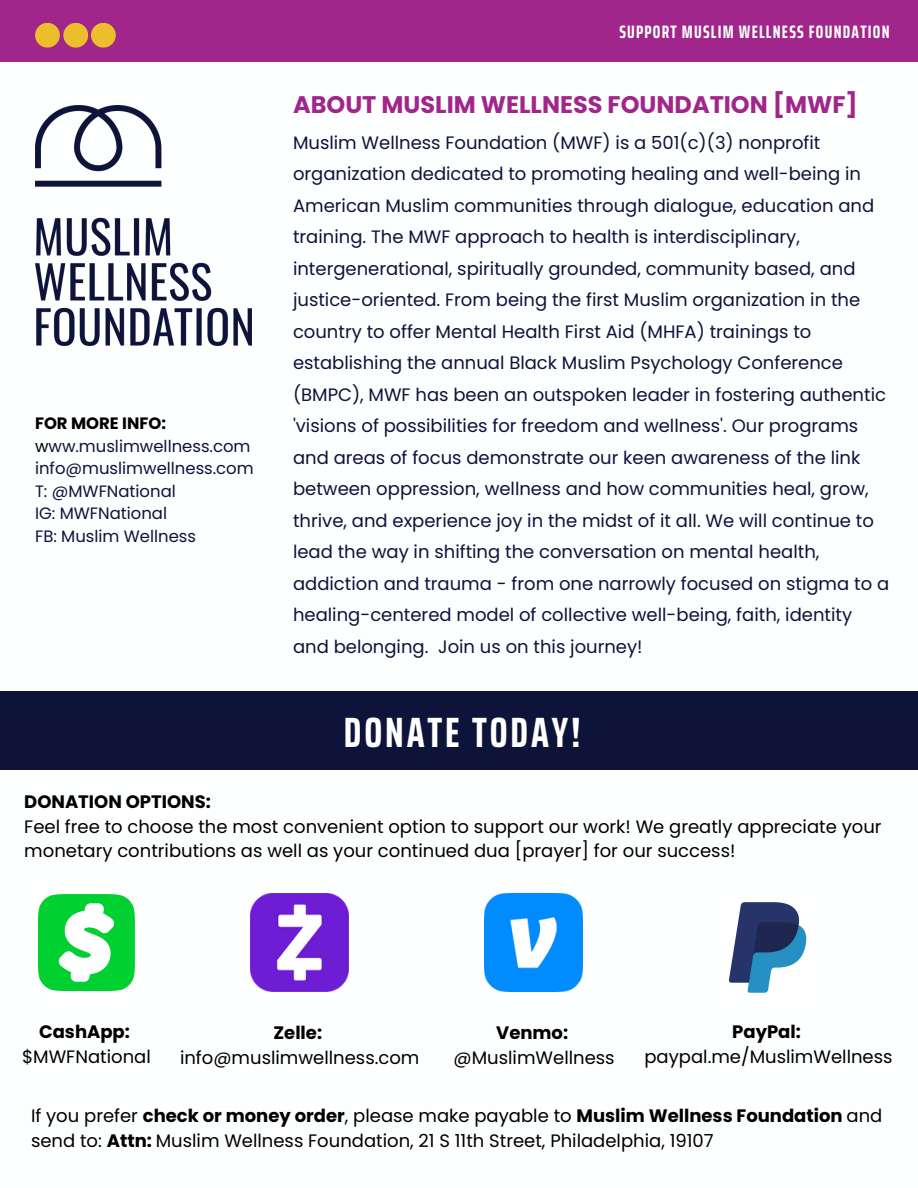
<style>
.page{position:relative;width:918px;height:1188px;background:#fff}
.page>*{position:absolute;margin:0;border:0;box-sizing:border-box;transform-origin:0 0}
.t1{font:700 extra-condensed 42.45px "Saira";letter-spacing:.07em;color:#fff}
.t2{font:700 24px "Poppins";color:#a0268b}
.t3{font:18px/31.5px "Poppins";color:#0e133a}
.t4{font:18px/24.8px "Poppins";color:#000}
.t5{font:700 18px "Poppins";color:#000}
.t6{font:700 extra-condensed 18px "Saira";letter-spacing:.07em;color:#fff}
.t7{font:16.5px "Poppins";color:#0e133a}
.t8{font:700 16.5px "Poppins";color:#000}
.s1{color:#000}
.s2{font-weight:700}
</style>
<div class="page">
<div style="left:0;top:0;width:918px;height:62px;background:#a0268b"></div>
<div style="left:35px;top:23px;width:25px;height:25px;background:#edbe2c;border-radius:50%"></div>
<div style="left:63px;top:23px;width:25px;height:25px;background:#edbe2c;border-radius:50%"></div>
<div style="left:91px;top:23px;width:25px;height:25px;background:#edbe2c;border-radius:50%"></div>
<img style="left:35px;top:106px;width:216px;height:239px">
<div style="left:0;top:691px;width:918px;height:78px;background:#0e133a"></div>
<svg style="left:38px;top:894px;width:97px;height:97px"></svg>
<img style="left:485px;top:894px;width:98px;height:98px">
<img style="left:251px;top:894px;width:97px;height:98px">
<img style="left:728px;top:902px;width:79px;height:91px">
<p class="t8" style="left:35px;top:412px;width:132px">FOR MORE INFO:</p>
<p class="t7" style="left:35px;top:435px;width:217px"><span class="s1">w</span>ww.muslimwellness.com</p>
<p class="t7" style="left:35px;top:457px;width:220px">info@muslimwellness.com</p>
<p class="t7" style="left:35px;top:480px;width:142px">T: @MWFNational</p>
<p class="t7" style="left:35px;top:502px;width:134px">IG: MWFNational</p>
<p class="t7" style="left:35px;top:525px;width:163px">FB: Muslim Wellness</p>
<p class="t6" style="left:619px;top:17px;width:272px">SUPPORT MUSLIM WELLNESS FOUNDATION</p>
<p class="t2" style="left:293px;top:87px;width:566px">ABOUT MUSLIM WELLNESS FOUNDATION [MWF]</p>
<p class="t3" style="left:293px;top:127px;width:598px">Muslim Wellness Foundation (MWF) is a 501(c)(3) nonprofit organization dedicated to promoting healing and well-being in American Muslim communities through dialogue, education and training. The MWF approach to health is interdisciplinary, intergenerational, spiritually grounded, community based, and justice-oriented. From being the first Muslim organization in the country to offer Mental Health First Aid (MHFA) trainings to establishing the annual Black Muslim Psychology Conference (BMPC), MWF has been an outspoken leader in fostering authentic 'visions of possibilities for freedom and wellness'. Our programs and areas of focus demonstrate our keen awareness of the link between oppression, wellness and how communities heal, grow, thrive, and experience joy in the midst of it all. We will continue to lead the way in shifting the conversation on mental health, addiction and trauma - from one narrowly focused on stigma to a healing-centered model of collective well-being, faith, identity and belonging. Join us on this journey!</p>
<p class="t1" style="left:344px;top:699px;width:238px">DONATE TODAY!</p>
<p class="t5" style="left:24px;top:789px;width:188px">DONATION OPTIONS:</p>
<p class="t4" style="left:24px;top:814px;width:859px">Feel free to choose the most convenient option to support our work! We greatly appreciate your monetary contributions as well as your continued dua [prayer] for our success!</p>
<p class="t5" style="left:39px;top:1019px;width:92px">CashApp:</p>
<p class="t4" style="left:22px;top:1044px;width:130px">$MWFNational</p>
<p class="t5" style="left:274px;top:1020px;width:50px">Zelle:</p>
<p class="t4" style="left:180px;top:1045px;width:241px">info@muslimwellness.com</p>
<p class="t5" style="left:496px;top:1020px;width:74px">Venmo:</p>
<p class="t4" style="left:454px;top:1045px;width:163px">@MuslimWellness</p>
<p class="t5" style="left:732px;top:1019px;width:70px">PayPal:</p>
<p class="t4" style="left:644px;top:1044px;width:250px">paypal.me/MuslimWellness</p>
<p class="t4" style="left:31px;top:1103px;width:853px">If you prefer <span class="s2">check or money order</span>, please make payable to <span class="s2">Muslim Wellness Foundation</span> and send to: <span class="s2">Attn:</span> Muslim Wellness Foundation, 21 S 11th Street, Philadelphia, 19107</p>
</div>
